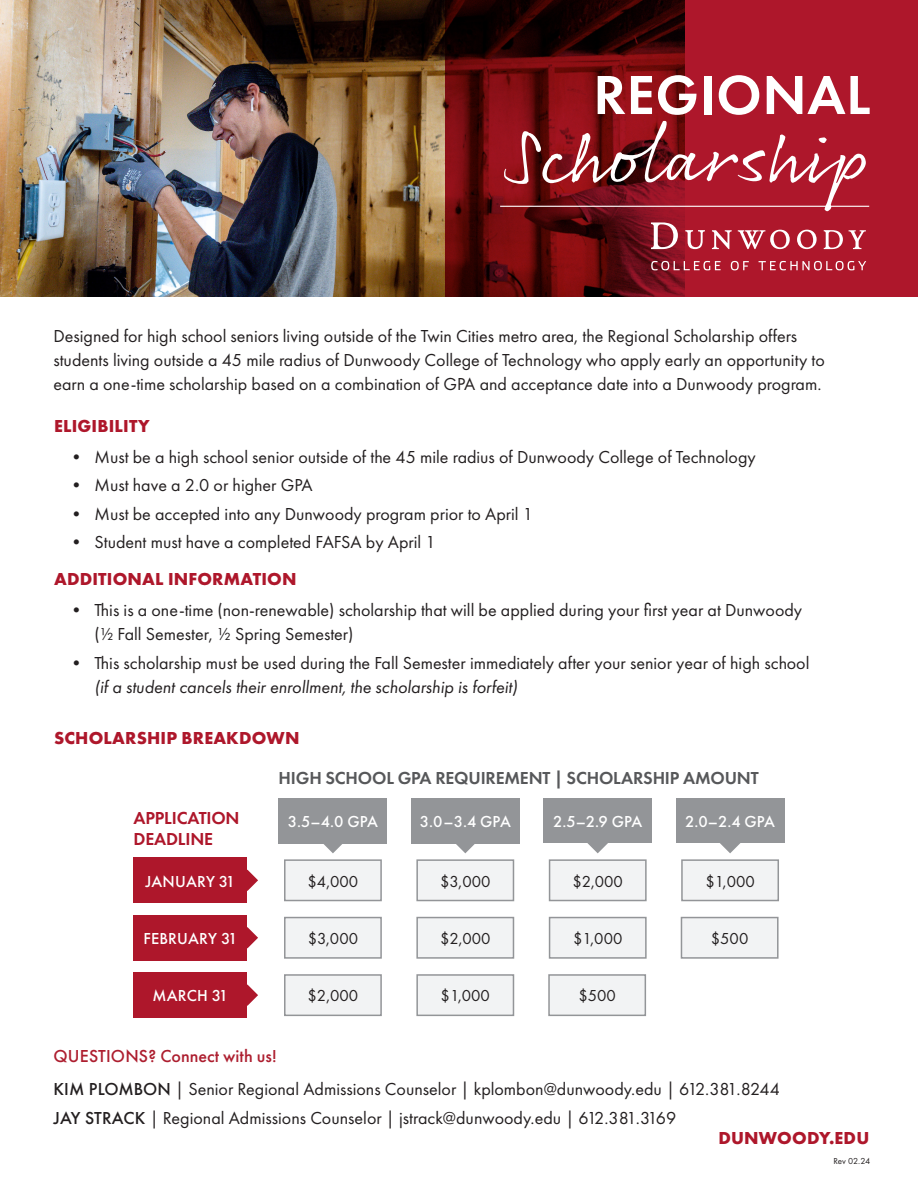
<style>
.page{position:relative;width:918px;height:1188px;background:#fff}
.page>*{position:absolute;margin:0;border:0;box-sizing:border-box;transform-origin:0 0}
.t1{font:76.5px "Rollerscript Smooth";color:#fff}
.t2{font:600 57px "Futura PT";letter-spacing:.01em;color:#fff}
.For_More_information{font:18px/24px "Futura PT";color:#231f20}
.t3{font:700 18px "Futura PT";letter-spacing:.01em;color:#ae172b}
.t4{font:600 18px "Futura PT";letter-spacing:-.01em;color:#57585a}
.For_More_information-2{font:500 18px "Futura PT";color:#ad1e2f}
.t5{font:600 18px/21.6px "Futura PT";letter-spacing:-.01em;color:#ae172b}
.t6{font:500 16.5px "Futura PT";letter-spacing:.01em;color:#fff}
.t7{font:16.5px "Futura PT";color:#231f20}
.Aux{font:9px "Futura PT";letter-spacing:-.01em;color:#231f20}
.s1{font-style:italic}
.s2{font-weight:500}
</style>
<div class="page">
<img style="left:0;top:0;width:446px;height:297px">
<div style="left:285px;top:860px;width:96px;height:41px;background:#f2f3f4"></div>
<div style="left:284px;top:859px;width:98px;height:42px;border:2px solid #939598"></div>
<div style="left:285px;top:918px;width:96px;height:40px;background:#f2f3f4"></div>
<div style="left:284px;top:917px;width:98px;height:42px;border:2px solid #939598"></div>
<div style="left:417px;top:860px;width:96px;height:41px;background:#f2f3f4"></div>
<div style="left:416px;top:859px;width:98px;height:42px;border:2px solid #939598"></div>
<div style="left:285px;top:975px;width:96px;height:40px;background:#f2f3f4"></div>
<div style="left:284px;top:974px;width:98px;height:42px;border:2px solid #939598"></div>
<div style="left:417px;top:918px;width:96px;height:40px;background:#f2f3f4"></div>
<div style="left:416px;top:917px;width:98px;height:42px;border:2px solid #939598"></div>
<div style="left:550px;top:860px;width:96px;height:41px;background:#f2f3f4"></div>
<div style="left:549px;top:859px;width:98px;height:42px;border:2px solid #939598"></div>
<div style="left:682px;top:860px;width:96px;height:41px;background:#f2f3f4"></div>
<div style="left:681px;top:859px;width:98px;height:42px;border:2px solid #939598"></div>
<div style="left:550px;top:918px;width:96px;height:40px;background:#f2f3f4"></div>
<div style="left:549px;top:917px;width:98px;height:42px;border:2px solid #939598"></div>
<div style="left:417px;top:975px;width:96px;height:40px;background:#f2f3f4"></div>
<div style="left:416px;top:974px;width:98px;height:42px;border:2px solid #939598"></div>
<div style="left:279px;top:798px;width:108px;height:45px;background:#939598"></div>
<svg style="left:322px;top:843px;width:22px;height:10px"></svg>
<svg style="left:247px;top:870px;width:11px;height:21px"></svg>
<div style="left:133px;top:857px;width:114px;height:46px;background:#ae172b"></div>
<svg style="left:247px;top:927px;width:11px;height:21px"></svg>
<div style="left:133px;top:915px;width:114px;height:46px;background:#ae172b"></div>
<svg style="left:247px;top:984px;width:11px;height:22px"></svg>
<div style="left:133px;top:972px;width:114px;height:46px;background:#ae172b"></div>
<div style="left:411px;top:798px;width:109px;height:45px;background:#939598"></div>
<svg style="left:455px;top:843px;width:21px;height:10px"></svg>
<div style="left:543px;top:798px;width:109px;height:45px;background:#939598"></div>
<svg style="left:587px;top:843px;width:21px;height:10px"></svg>
<div style="left:676px;top:798px;width:109px;height:45px;background:#939598"></div>
<svg style="left:720px;top:843px;width:21px;height:10px"></svg>
<svg style="left:446px;top:0;width:472px;height:297px;background:#85101b"></svg>
<div style="left:549px;top:975px;width:96px;height:40px;background:#f2f3f4"></div>
<div style="left:548px;top:974px;width:98px;height:42px;border:2px solid #939598"></div>
<div style="left:681px;top:918px;width:97px;height:40px;background:#f2f3f4"></div>
<div style="left:681px;top:917px;width:98px;height:42px;border:2px solid #939598"></div>
<svg style="left:651px;top:261px;width:70px;height:9px"></svg>
<svg style="left:731px;top:261px;width:18px;height:9px"></svg>
<svg style="left:759px;top:261px;width:107px;height:9px"></svg>
<svg style="left:797px;top:230px;width:20px;height:19px"></svg>
<svg style="left:712px;top:230px;width:20px;height:20px"></svg>
<svg style="left:738px;top:230px;width:52px;height:19px"></svg>
<svg style="left:685px;top:230px;width:20px;height:19px"></svg>
<svg style="left:824px;top:230px;width:19px;height:19px"></svg>
<svg style="left:849px;top:230px;width:17px;height:20px"></svg>
<svg style="left:651px;top:222px;width:27px;height:27px"></svg>
<hr style="left:500px;top:206px;width:369px;height:1px;background:#fff">
<p class="t2" style="left:593px;top:59px;width:279px">REGIONAL</p>
<p class="t1" style="left:511px;top:109px;width:361px">Scholarship</p>
<p class="For_More_information" style="left:53px;top:323px;width:773px">Designed for high school seniors living outside of the Twin Cities metro area, the Regional Scholarship offers students living outside a 45 mile radius of Dunwoody College of Technology who apply early an opportunity to earn a one-time scholarship based on a combination of GPA and acceptance date into a Dunwoody program.</p>
<p class="t3" style="left:54px;top:415px;width:97px">ELIGIBILITY</p>
<p class="For_More_information" style="left:67px;top:445px;width:690px">• Must be a high school senior outside of the 45 mile radius of Dunwoody College of Technology</p>
<p class="For_More_information" style="left:67px;top:473px;width:247px">• Must have a 2.0 or higher GPA</p>
<p class="For_More_information" style="left:67px;top:502px;width:467px">• Must be accepted into any Dunwoody program prior to April 1</p>
<p class="For_More_information" style="left:67px;top:530px;width:370px">• Student must have a completed FAFSA by April 1</p>
<p class="t3" style="left:54px;top:568px;width:244px">ADDITIONAL INFORMATION</p>
<p class="For_More_information" style="left:94px;top:598px;width:709px;text-indent:-27px">• This is a one-time (non-renewable) scholarship that will be applied during your first year at Dunwoody (1/2 Fall Semester, 1/2 Spring Semester)</p>
<p class="For_More_information" style="left:94px;top:650px;width:716px;text-indent:-27px">• This scholarship must be used during the Fall Semester immediately after your senior year of high school <span class="s1">(if a student cancels their enrollment, the scholarship is forfeit)</span></p>
<p class="t3" style="left:54px;top:726px;width:247px">SCHOLARSHIP BREAKDOWN</p>
<p class="t4" style="left:279px;top:766px;width:482px">HIGH SCHOOL GPA REQUIREMENT | SCHOLARSHIP AMOUNT</p>
<p class="t5" style="left:134px;top:807px;width:108px">APPLICATION<br>DEADLINE</p>
<p class="t6" style="left:288px;top:811px;width:92px">3.5–4.0 GPA</p>
<p class="t6" style="left:420px;top:812px;width:93px">3.0–3.4 GPA</p>
<p class="t6" style="left:553px;top:811px;width:91px">2.5–2.9 GPA</p>
<p class="t6" style="left:685px;top:811px;width:92px">2.0–2.4 GPA</p>
<p class="t6" style="left:146px;top:871px;width:91px">JANUARY 31</p>
<p class="t7" style="left:308px;top:871px;width:52px">$4,000</p>
<p class="t7" style="left:440px;top:871px;width:52px">$3,000</p>
<p class="t7" style="left:572px;top:871px;width:52px">$2,000</p>
<p class="t7" style="left:705px;top:871px;width:51px">$1,000</p>
<p class="t6" style="left:143px;top:929px;width:96px">FEBRUARY 31</p>
<p class="t7" style="left:308px;top:929px;width:52px">$3,000</p>
<p class="t7" style="left:440px;top:929px;width:52px">$2,000</p>
<p class="t7" style="left:573px;top:929px;width:51px">$1,000</p>
<p class="t7" style="left:711px;top:929px;width:39px">$500</p>
<p class="t6" style="left:153px;top:986px;width:77px">MARCH 31</p>
<p class="t7" style="left:308px;top:986px;width:52px">$2,000</p>
<p class="t7" style="left:441px;top:986px;width:51px">$1,000</p>
<p class="t7" style="left:578px;top:986px;width:39px">$500</p>
<p class="For_More_information-2" style="left:54px;top:1046px;width:225px">QUESTIONS? Connect with us!</p>
<p class="For_More_information" style="left:54px;top:1077px;width:728px"><span class="s2">KIM PLOMBON</span> | Senior Regional Admissions Counselor | kplombon@dunwoody.edu | 612.381.8244</p>
<p class="For_More_information" style="left:54px;top:1106px;width:624px"><span class="s2">JAY STRACK</span> | Regional Admissions Counselor | jstrack@dunwoody.edu | 612.381.3169</p>
<p class="t3" style="left:718px;top:1126px;width:152px">DUNWOODY.EDU</p>
<p class="Aux" style="left:833px;top:1155px;width:38px">Rev 02.24</p>
</div>
